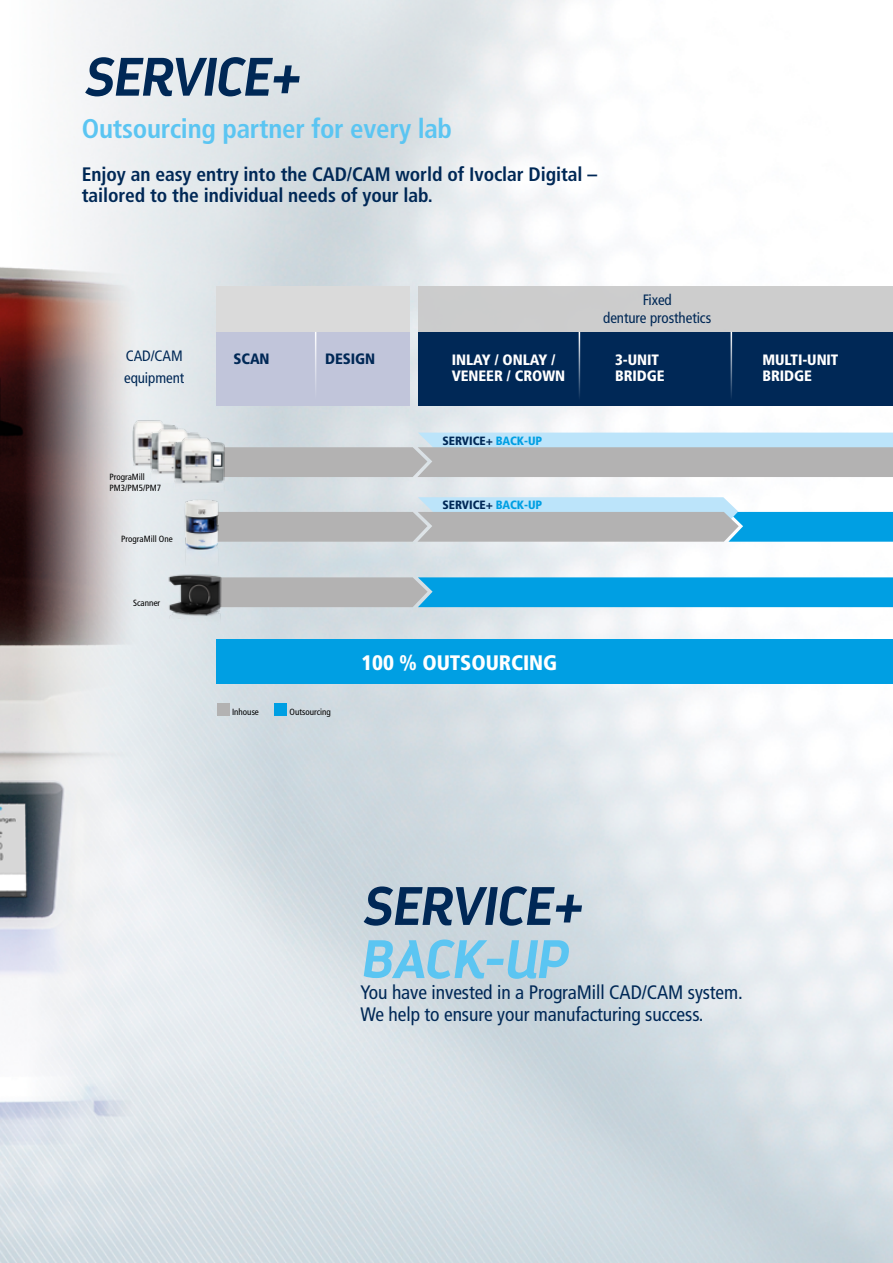
<style>
.page{position:relative;width:893px;height:1263px;background:#fff}
.page>*{position:absolute;margin:0;border:0;box-sizing:border-box;transform-origin:0 0}
.t1{font:italic 700 54px "Darwin Alt";letter-spacing:-.01em;color:#002856}
.t2{font:italic 700 54px "Darwin Alt";color:#5bc5f2}
.t3{font:700 condensed 27px "Frutiger";letter-spacing:-.01em;color:#5bc5f2}
.t4{font:900 condensed 21px "Frutiger";letter-spacing:-.005em;color:#fff}
.t5{font:700 condensed 19.5px/21.3px "Frutiger";letter-spacing:-.005em;color:#002856}
.t6{font:condensed 19.5px/21.3px "Frutiger";letter-spacing:-.005em;color:#002856}
.t7{font:900 condensed 15px/16.5px "Frutiger";letter-spacing:-.005em;color:#fff}
.t8{font:condensed 15px/18px "Frutiger";letter-spacing:-.005em;color:#002856;text-align:center}
.t9{font:900 condensed 15px "Frutiger";letter-spacing:-.005em;color:#002856}
.t10{font:900 condensed 12px "Frutiger";letter-spacing:-.005em;color:#002856}
.t11{font:condensed 9px/10.8px "Frutiger";color:#000}
.s1{color:#009fe3}
</style>
<div class="page">
<img style="left:0;top:0;width:893px;height:1263px">
<div style="left:216px;top:332px;width:194px;height:74px;background:#c1c5da"></div>
<div style="left:216px;top:286px;width:194px;height:46px;background:#dadada"></div>
<div style="left:418px;top:332px;width:475px;height:74px;background:#002856"></div>
<div style="left:216px;top:640px;width:677px;height:44px;background:#009fe3"></div>
<div style="left:418px;top:286px;width:475px;height:46px;background:#cacaca"></div>
<svg style="left:236px;top:497px;width:657px;height:45px;background:#a2c2d0"></svg>
<img style="left:165px;top:491px;width:71px;height:59px">
<hr style="left:579px;top:332px;width:1px;height:72px;background:#fff">
<hr style="left:315px;top:332px;width:1px;height:72px;background:#fff">
<hr style="left:731px;top:332px;width:1px;height:72px;background:#fff">
<svg style="left:242px;top:577px;width:651px;height:30px;background:#35a5d5"></svg>
<img style="left:154px;top:550px;width:88px;height:88px">
<svg style="left:228px;top:433px;width:665px;height:44px;background:#b8c1c7"></svg>
<div style="left:217px;top:703px;width:12px;height:12px;background:#b3b2b2"></div>
<div style="left:274px;top:703px;width:13px;height:12px;background:#009fe3"></div>
<img style="left:116px;top:417px;width:66px;height:57px">
<img style="left:148px;top:425px;width:56px;height:57px">
<img style="left:171px;top:433px;width:57px;height:58px">
<h1 class="t1" style="left:82px;top:44px;width:219px">SERVICE+</h1>
<h2 class="t3" style="left:82px;top:113px;width:372px">Outsourcing partner for every lab</h2>
<p class="t5" style="left:82px;top:163px;width:517px">Enjoy an easy entry into the CAD/CAM world of Ivoclar Digital – tailored to the individual needs of your lab.</p>
<p class="t8" style="left:124px;top:346px;width:62px;line-height:21.3px;text-align:left">CAD/CAM equipment</p>
<p class="t11" style="left:109px;top:471px;width:53px">PrograMill<br>PM3/PM5/PM7</p>
<p class="t11" style="left:121px;top:534px;width:53px">PrograMill One</p>
<p class="t11" style="left:133px;top:597px;width:28px">Scanner</p>
<p class="t8" style="left:603px;top:291px;width:110px">Fixed<br>denture prosthetics</p>
<p class="t9" style="left:233px;top:349px;width:38px">SCAN</p>
<p class="t9" style="left:325px;top:349px;width:51px">DESIGN</p>
<p class="t7" style="left:452px;top:351px;width:115px">INLAY / ONLAY /<br>VENEER / CROWN</p>
<p class="t7" style="left:615px;top:351px;width:51px">3-UNIT<br>BRIDGE</p>
<p class="t7" style="left:762px;top:351px;width:77px">MULTI-UNIT<br>BRIDGE</p>
<p class="t10" style="left:442px;top:433px;width:101px">SERVICE+ <span class="s1">BACK-UP</span></p>
<p class="t10" style="left:442px;top:498px;width:101px">SERVICE+ <span class="s1">BACK-UP</span></p>
<p class="t11" style="left:232px;top:706px;width:28px">Inhouse</p>
<p class="t11" style="left:290px;top:706px;width:43px">Outsourcing</p>
<p class="t4" style="left:361px;top:650px;width:197px">100 % OUTSOURCING</p>
<h1 class="t1" style="left:360px;top:873px;width:223px">SERVICE+</h1>
<h1 class="t2" style="left:360px;top:926px;width:209px">BACK-UP</h1>
<p class="t6" style="left:360px;top:982px;width:384px">You have invested in a PrograMill CAD/CAM system.<br>We help to ensure your manufacturing success.</p>
</div>
